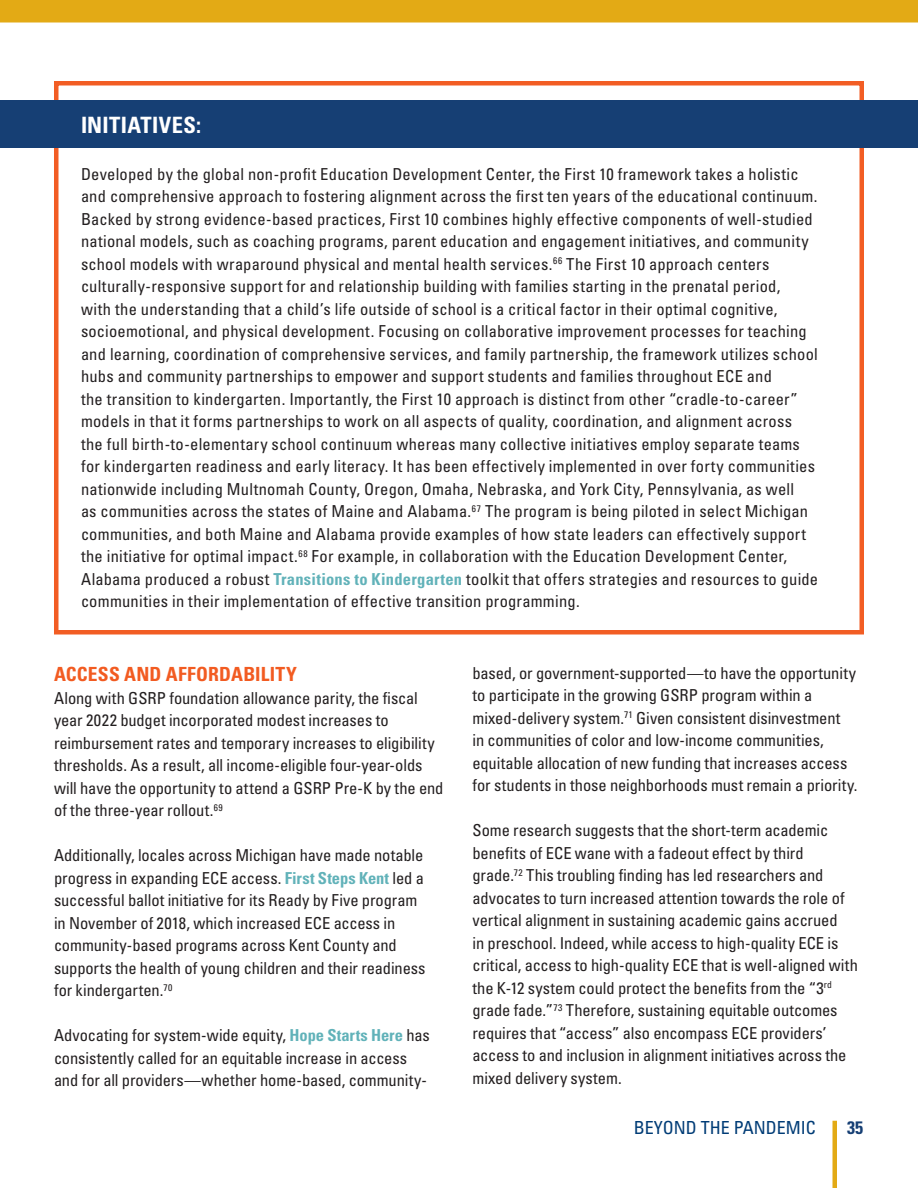
<style>
.page{position:relative;width:918px;height:1188px;background:#fff}
.page>*{position:absolute;margin:0;border:0;box-sizing:border-box;transform-origin:0 0}
.subheads{font:700 condensed 22.5px "Univers LT Std";letter-spacing:.02em;color:#fff}
.body_type{font:700 condensed 19.5px "Univers LT Std";letter-spacing:.01em;color:#f25b21}
.t1{font:condensed 18px "Univers LT Std";color:#003c76}
.t2{font:700 condensed 18px "Univers LT Std";color:#163f74}
.body_type-2{font:condensed 16.5px/22.5px "Univers LT Std";letter-spacing:.01em;color:#231f20}
.s1{font-weight:700;color:#61b2b9}
</style>
<div class="page">
<div style="left:0;top:0;width:918px;height:22px;background:#e3aa15"></div>
<hr style="left:833px;top:1121px;width:4px;height:67px;background:#e3aa15">
<div style="left:54px;top:81px;width:810px;height:553px;border:4px solid #f25d24"></div>
<div style="left:0;top:101px;width:918px;height:47px;background:#163f74"></div>
<p class="subheads" style="left:81px;top:111px;width:122px">INITIATIVES:</p>
<p class="body_type-2" style="left:81px;top:163px;width:739px">Developed by the global non-profit Education Development Center, the First 10 framework takes a holistic and comprehensive approach to fostering alignment across the first ten years of the educational continuum.<br>Backed by strong evidence-based practices, First 10 combines highly effective components of well-studied national models, such as coaching programs, parent education and engagement initiatives, and community school models with wraparound physical and mental health services.<sup>66</sup> The First 10 approach centers culturally-responsive support for and relationship building with families starting in the prenatal period,<br>with the understanding that a child’s life outside of school is a critical factor in their optimal cognitive, socioemotional, and physical development. Focusing on collaborative improvement processes for teaching and learning, coordination of comprehensive services, and family partnership, the framework utilizes school hubs and community partnerships to empower and support students and families throughout ECE and<br>the transition to kindergarten. Importantly, the First 10 approach is distinct from other “cradle-to-career” models in that it forms partnerships to work on all aspects of quality, coordination, and alignment across<br>the full birth-to-elementary school continuum whereas many collective initiatives employ separate teams for kindergarten readiness and early literacy. It has been effectively implemented in over forty communities nationwide including Multnomah County, Oregon, Omaha, Nebraska, and York City, Pennsylvania, as well<br>as communities across the states of Maine and Alabama.<sup>67</sup> The program is being piloted in select Michigan communities, and both Maine and Alabama provide examples of how state leaders can effectively support the initiative for optimal impact.<sup>68</sup> For example, in collaboration with the Education Development Center, Alabama produced a robust <span class="s1">Transitions to Kindergarten</span> toolkit that offers strategies and resources to guide communities in their implementation of effective transition programming.</p>
<p class="body_type" style="left:54px;top:662px;width:245px">ACCESS AND AFFORDABILITY</p>
<p class="body_type-2" style="left:54px;top:686px;width:391px">Along with GSRP foundation allowance parity, the fiscal year 2022 budget incorporated modest increases to reimbursement rates and temporary increases to eligibility thresholds. As a result, all income-eligible four-year-olds will have the opportunity to attend a GSRP Pre-K by the end of the three-year rollout.<sup>69</sup></p>
<p class="body_type-2" style="left:54px;top:844px;width:373px">Additionally, locales across Michigan have made notable progress in expanding ECE access. <span class="s1">First Steps Kent</span> led a successful ballot initiative for its Ready by Five program in November of 2018, which increased ECE access in community-based programs across Kent County and supports the health of young children and their readiness for kindergarten.<sup>70</sup></p>
<p class="body_type-2" style="left:54px;top:1024px;width:377px">Advocating for system-wide equity, <span class="s1">Hope Starts Here</span> has consistently called for an equitable increase in access and for all providers—whether home-based, community-</p>
<p class="body_type-2" style="left:472px;top:662px;width:387px">based, or government-supported—to have the opportunity to participate in the growing GSRP program within a mixed-delivery system.<sup>71</sup> Given consistent disinvestment<br>in communities of color and low-income communities, equitable allocation of new funding that increases access for students in those neighborhoods must remain a priority.</p>
<p class="body_type-2" style="left:472px;top:819px;width:387px">Some research suggests that the short-term academic benefits of ECE wane with a fadeout effect by third grade.<sup>72</sup> This troubling finding has led researchers and advocates to turn increased attention towards the role of vertical alignment in sustaining academic gains accrued<br>in preschool. Indeed, while access to high-quality ECE is critical, access to high-quality ECE that is well-aligned with the K-12 system could protect the benefits from the “3<sup>rd </sup>grade fade.”<sup>73</sup> Therefore, sustaining equitable outcomes requires that “access” also encompass ECE providers’ access to and inclusion in alignment initiatives across the mixed delivery system.</p>
<p class="t1" style="left:634px;top:1116px;width:184px">BEYOND THE PANDEMIC</p>
<p class="t2" style="left:847px;top:1116px;width:17px">35</p>
</div>
